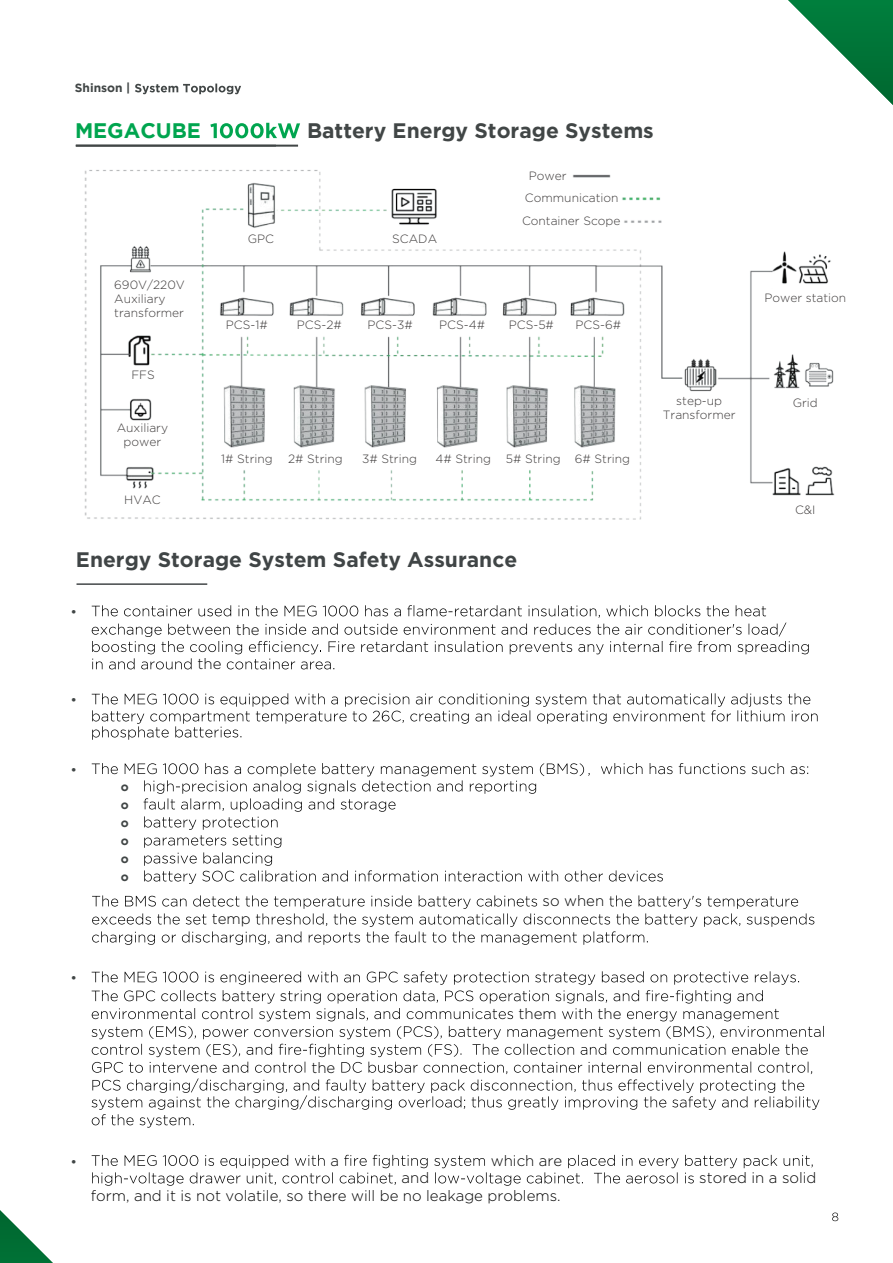
<style>
.page{position:relative;width:893px;height:1263px;background:#fff}
.page>*{position:absolute;margin:0;border:0;box-sizing:border-box;transform-origin:0 0}
.t1{font:700 21px "Gotham";color:#404546}
.t2{font:700 21px "Gotham";color:#414646}
.t3{font:700 21px "Gotham";color:#00a54f}
.t4{font:300 15px "Gotham";color:#030303}
.t5{font:300 12px/14.4px "Gotham";color:#3d3a3a}
.t6{font:700 12px/18px "Gotham";color:#414646;text-align:justify}
.s1{font-style:inherit}
</style>
<div class="page">
<svg style="left:788px;top:0;width:105px;height:105px"></svg>
<svg style="left:0;top:1210px;width:53px;height:53px"></svg>
<svg style="left:135px;top:84px;width:106px;height:10px"></svg>
<svg style="left:832px;top:1212px;width:6px;height:9px"></svg>
<svg style="left:210px;top:123px;width:90px;height:15px"></svg>
<hr style="left:76px;top:145px;width:222px;height:2px;background:#414646">
<svg style="left:92px;top:605px;width:717px;height:64px"></svg>
<svg style="left:92px;top:693px;width:726px;height:47px"></svg>
<svg style="left:92px;top:895px;width:722px;height:50px"></svg>
<svg style="left:92px;top:971px;width:732px;height:156px"></svg>
<svg style="left:92px;top:1155px;width:721px;height:31px"></svg>
<hr style="left:77px;top:583px;width:130px;height:2px;background:#404546">
<svg style="left:92px;top:763px;width:716px;height:121px"></svg>
<img style="left:84px;top:170px;width:751px;height:350px">
<div style="left:246px;top:230px;width:35px;height:18px;background:#fff"></div>
<div style="left:387px;top:230px;width:58px;height:18px;background:#fff"></div>
<div style="left:515px;top:168px;width:57px;height:17px;background:#fff"></div>
<div style="left:520px;top:189px;width:101px;height:18px;background:#fff"></div>
<div style="left:520px;top:213px;width:102px;height:18px;background:#fff"></div>
<div style="left:225px;top:318px;width:400px;height:18px;background:#fff"></div>
<div style="left:212px;top:452px;width:424px;height:17px;background:#fff"></div>
<div style="left:111px;top:277px;width:70px;height:41px;background:#fff"></div>
<div style="left:111px;top:367px;width:70px;height:27px;background:#fff"></div>
<div style="left:111px;top:421px;width:70px;height:27px;background:#fff"></div>
<div style="left:111px;top:489px;width:70px;height:27px;background:#fff"></div>
<div style="left:662px;top:393px;width:79px;height:35px;background:#fff"></div>
<div style="left:764px;top:288px;width:87px;height:15px;background:#fff"></div>
<div style="left:783px;top:391px;width:44px;height:14px;background:#fff"></div>
<div style="left:783px;top:498px;width:35px;height:17px;background:#fff"></div>
<p class="t6" style="left:75px;top:79px;width:57px">Shinson |</p>
<h1 class="t3" style="left:75px;top:119px;width:127px">MEGACUBE</h1>
<h1 class="t2" style="left:307px;top:117px;width:348px"><span class="s1">Battery</span> Energy Storage Systems</h1>
<p class="t5" style="left:114px;top:277px;width:72px">690V/220V<br>Auxiliary transformer</p>
<p class="t5" style="left:131px;top:367px;width:25px">FFS</p>
<p class="t5" style="left:117px;top:420px;width:53px;text-align:center">Auxiliary power</p>
<p class="t5" style="left:124px;top:492px;width:38px">HVAC</p>
<p class="t5" style="left:248px;top:231px;width:28px">GPC</p>
<p class="t5" style="left:392px;top:231px;width:46px">SCADA</p>
<p class="t5" style="left:525px;top:165px;width:95px;line-height:22px;text-indent:4px">Power<br>Communication</p>
<p class="t5" style="left:522px;top:214px;width:100px">Container Scope</p>
<p class="t5" style="left:226px;top:318px;width:43px">PCS-1#</p>
<p class="t5" style="left:297px;top:318px;width:46px">PCS-2#</p>
<p class="t5" style="left:368px;top:318px;width:47px">PCS-3#</p>
<p class="t5" style="left:439px;top:318px;width:47px">PCS-4#</p>
<p class="t5" style="left:509px;top:318px;width:47px">PCS-5#</p>
<p class="t5" style="left:576px;top:318px;width:47px">PCS-6#</p>
<p class="t5" style="left:221px;top:451px;width:53px">1# String</p>
<p class="t5" style="left:288px;top:451px;width:56px">2# String</p>
<p class="t5" style="left:362px;top:451px;width:56px">3# String</p>
<p class="t5" style="left:435px;top:451px;width:196px">4# String 5# String 6# String</p>
<h1 class="t1" style="left:76px;top:545px;width:443px">Energy Storage System Safety Assurance</h1>
<p class="t6" style="left:71px;top:603px;width:7px">•</p>
<p class="t6" style="left:71px;top:691px;width:7px">•</p>
<p class="t6" style="left:71px;top:760px;width:7px">•</p>
<p class="t6" style="left:71px;top:969px;width:7px">•</p>
<p class="t6" style="left:121px;top:778px;width:9px">o o o o o o</p>
<p class="t4" style="left:197px;top:654px;width:25px">the</p>
<p class="t4" style="left:236px;top:620px;width:25px">the</p>
<p class="t4" style="left:212px;top:909px;width:40px">temp</p>
<p class="t4" style="left:280px;top:986px;width:9px">s</p>
<p class="t4" style="left:311px;top:1058px;width:25px">the</p>
<p class="t4" style="left:543px;top:891px;width:63px">so when</p>
<p class="t4" style="left:519px;top:1004px;width:40px">them</p>
<p class="t4" style="left:598px;top:1004px;width:25px">the</p>
<p class="t5" style="left:764px;top:290px;width:83px">Power station</p>
<p class="t5" style="left:663px;top:393px;width:74px;text-align:center">step-up<br>Transformer</p>
<p class="t5" style="left:793px;top:395px;width:27px">Grid</p>
<p class="t5" style="left:795px;top:502px;width:22px">C&amp;I</p>
<p class="t6" style="left:71px;top:1152px;width:7px">•</p>
<p class="t4" style="left:330px;top:1151px;width:10px">a</p>
<p class="t4" style="left:491px;top:1151px;width:73px">which are</p>
<p class="t4" style="left:401px;top:1168px;width:29px">and</p>
<p class="t4" style="left:699px;top:1168px;width:119px">stored in a solid</p>
<p class="t4" style="left:91px;top:1186px;width:471px">form, and it is not volatile, so there will be no leakage problems.</p>
</div>
